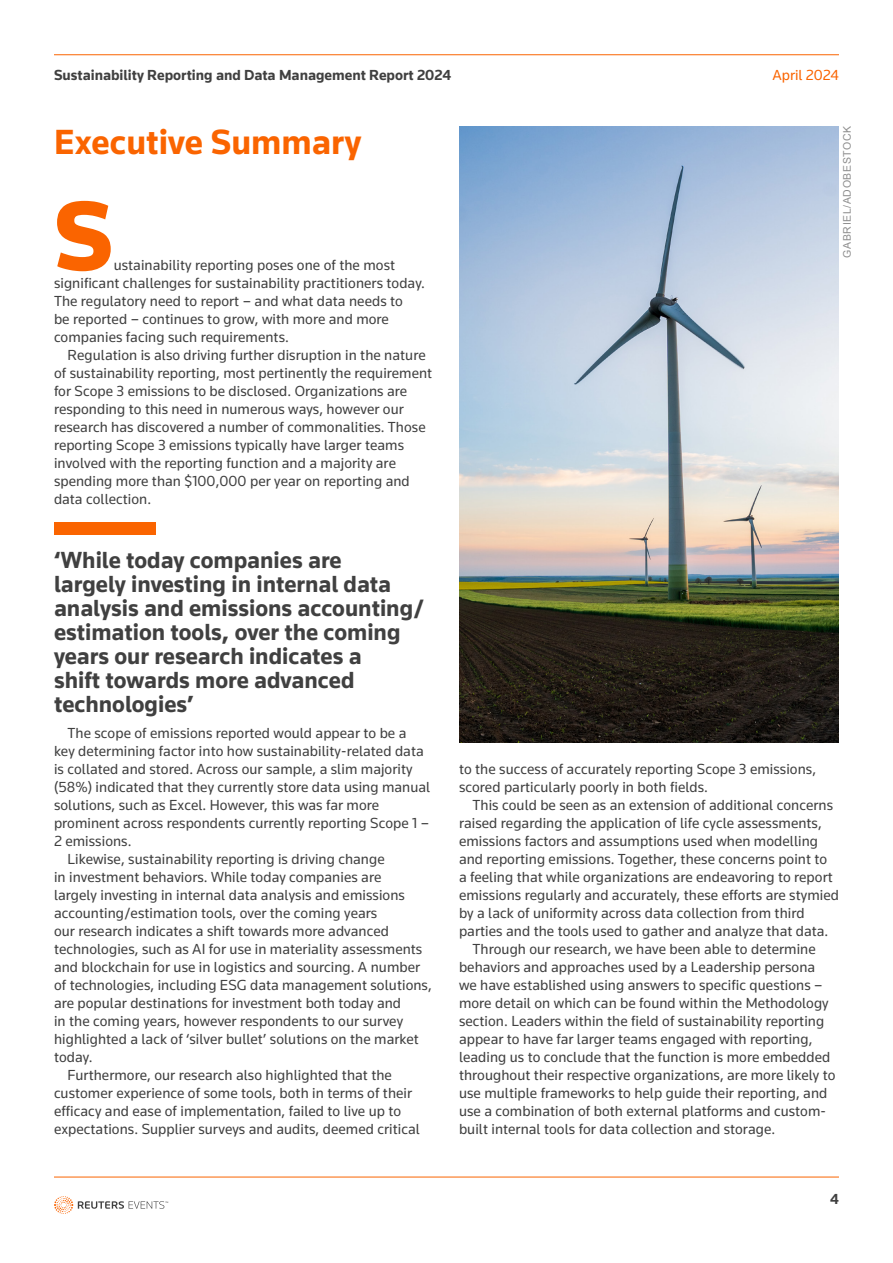
<style>
.page{position:relative;width:893px;height:1263px;background:#fff}
.page>*{position:absolute;margin:0;border:0;box-sizing:border-box;transform-origin:0 0}
.t1{font:900 102px "Knowledge 2017";color:#fa6400}
.t2{font:700 36px "Knowledge 2017";color:#fa6400}
.t3{font:700 24px/24px "Knowledge 2017";color:#404040}
.t4{font:15px/18px "Knowledge 2017";letter-spacing:.005em;color:#404040}
.t5{font:700 15px "Knowledge 2017";color:#404040}
.t6{font:15px "Knowledge 2017";color:#fa6400}
.t7{font:10.5px "Arial";letter-spacing:.06em;color:#8d8d8d}
</style>
<div class="page">
<hr style="left:54px;top:54px;width:785px;height:1px;background:#fa6400">
<hr style="left:54px;top:1177px;width:785px;height:1px;background:#fa6400">
<svg style="left:54px;top:1196px;width:114px;height:18px"></svg>
<img style="left:459px;top:126px;width:380px;height:616px">
<div style="left:54px;top:522px;width:101px;height:13px;background:#fa6400"></div>
<p class="t5" style="left:54px;top:65px;width:399px">Sustainability Reporting and Data Management Report 2024</p>
<p class="t6" style="left:772px;top:65px;width:68px">April 2024</p>
<h2 class="t2" style="left:54px;top:120px;width:309px">Executive Summary</h2>
<h1 class="t1" style="left:54px;top:173px;width:61px">S</h1>
<p class="t4" style="left:54px;top:256px;width:373px;text-indent:60px">ustainability reporting poses one of the most significant challenges for sustainability practitioners today.<br>The regulatory need to report – and what data needs to<br>be reported – continues to grow, with more and more companies facing such requirements.</p>
<p class="t4" style="left:54px;top:346px;width:380px;text-indent:14px">Regulation is also driving further disruption in the nature of sustainability reporting, most pertinently the requirement for Scope 3 emissions to be disclosed. Organizations are responding to this need in numerous ways, however our research has discovered a number of commonalities. Those reporting Scope 3 emissions typically have larger teams involved with the reporting function and a majority are spending more than $100,000 per year on reporting and data collection.</p>
<h3 class="t3" style="left:54px;top:547px;width:372px">‘While today companies are<br>largely investing in internal data analysis and emissions accounting/ estimation tools, over the coming years our research indicates a<br>shift towards more advanced technologies’</h3>
<p class="t4" style="left:68px;top:724px;width:340px">The scope of emissions reported would appear to be a</p>
<p class="t4" style="left:54px;top:742px;width:371px">key determining factor into how sustainability-related data</p>
<p class="t4" style="left:54px;top:760px;width:360px">is collated and stored. Across our sample, a slim majority</p>
<p class="t4" style="left:54px;top:778px;width:378px">(58%) indicated that they currently store data using manual</p>
<p class="t4" style="left:54px;top:796px;width:327px">solutions, such as Excel. However, this was far more</p>
<p class="t4" style="left:54px;top:814px;width:377px">prominent across respondents currently reporting Scope 1 –</p>
<p class="t4" style="left:54px;top:832px;width:79px">2 emissions.</p>
<p class="t4" style="left:68px;top:850px;width:319px">Likewise, sustainability reporting is driving change</p>
<p class="t4" style="left:54px;top:868px;width:329px">in investment behaviors. While today companies are</p>
<p class="t4" style="left:54px;top:886px;width:352px">largely investing in internal data analysis and emissions</p>
<p class="t4" style="left:54px;top:904px;width:325px">accounting/estimation tools, over the coming years</p>
<p class="t4" style="left:54px;top:922px;width:336px">our research indicates a shift towards more advanced</p>
<p class="t4" style="left:54px;top:940px;width:370px">technologies, such as AI for use in materiality assessments</p>
<p class="t4" style="left:54px;top:958px;width:368px">and blockchain for use in logistics and sourcing. A number</p>
<p class="t4" style="left:54px;top:976px;width:379px">of technologies, including ESG data management solutions,</p>
<p class="t4" style="left:54px;top:994px;width:349px">are popular destinations for investment both today and</p>
<p class="t4" style="left:54px;top:1012px;width:351px">in the coming years, however respondents to our survey</p>
<p class="t4" style="left:54px;top:1030px;width:366px">highlighted a lack of ‘silver bullet’ solutions on the market</p>
<p class="t4" style="left:54px;top:1048px;width:40px">today.</p>
<p class="t4" style="left:68px;top:1066px;width:326px">Furthermore, our research also highlighted that the</p>
<p class="t4" style="left:54px;top:1084px;width:360px">customer experience of some tools, both in terms of their</p>
<p class="t4" style="left:54px;top:1102px;width:349px">efficacy and ease of implementation, failed to live up to</p>
<p class="t4" style="left:54px;top:1120px;width:367px">expectations. Supplier surveys and audits, deemed critical</p>
<p class="t7" style="left:840px;top:258px;width:133px;rotate:-90deg">GABRIEL/ADOBESTOCK</p>
<p class="t4" style="left:459px;top:760px;width:359px">to the success of accurately reporting Scope 3 emissions, scored particularly poorly in both fields.</p>
<p class="t4" style="left:472px;top:796px;width:362px">This could be seen as an extension of additional concerns</p>
<p class="t4" style="left:459px;top:814px;width:364px">raised regarding the application of life cycle assessments,</p>
<p class="t4" style="left:459px;top:832px;width:361px">emissions factors and assumptions used when modelling</p>
<p class="t4" style="left:459px;top:850px;width:370px">and reporting emissions. Together, these concerns point to</p>
<p class="t4" style="left:459px;top:868px;width:375px">a feeling that while organizations are endeavoring to report</p>
<p class="t4" style="left:459px;top:886px;width:381px">emissions regularly and accurately, these efforts are stymied</p>
<p class="t4" style="left:459px;top:904px;width:347px">by a lack of uniformity across data collection from third</p>
<p class="t4" style="left:459px;top:922px;width:371px">parties and the tools used to gather and analyze that data.</p>
<p class="t4" style="left:472px;top:940px;width:345px">Through our research, we have been able to determine</p>
<p class="t4" style="left:459px;top:958px;width:358px">behaviors and approaches used by a Leadership persona</p>
<p class="t4" style="left:459px;top:976px;width:365px">we have established using answers to specific questions –</p>
<p class="t4" style="left:459px;top:994px;width:371px">more detail on which can be found within the Methodology</p>
<p class="t4" style="left:459px;top:1012px;width:367px">section. Leaders within the field of sustainability reporting</p>
<p class="t4" style="left:459px;top:1030px;width:355px">appear to have far larger teams engaged with reporting,</p>
<p class="t4" style="left:459px;top:1048px;width:373px">leading us to conclude that the function is more embedded</p>
<p class="t4" style="left:459px;top:1066px;width:378px">throughout their respective organizations, are more likely to</p>
<p class="t4" style="left:459px;top:1084px;width:370px">use multiple frameworks to help guide their reporting, and</p>
<p class="t4" style="left:459px;top:1102px;width:368px">use a combination of both external platforms and custom-</p>
<p class="t4" style="left:459px;top:1120px;width:318px">built internal tools for data collection and storage.</p>
<p class="t5" style="left:830px;top:1189px;width:10px">4</p>
</div>
